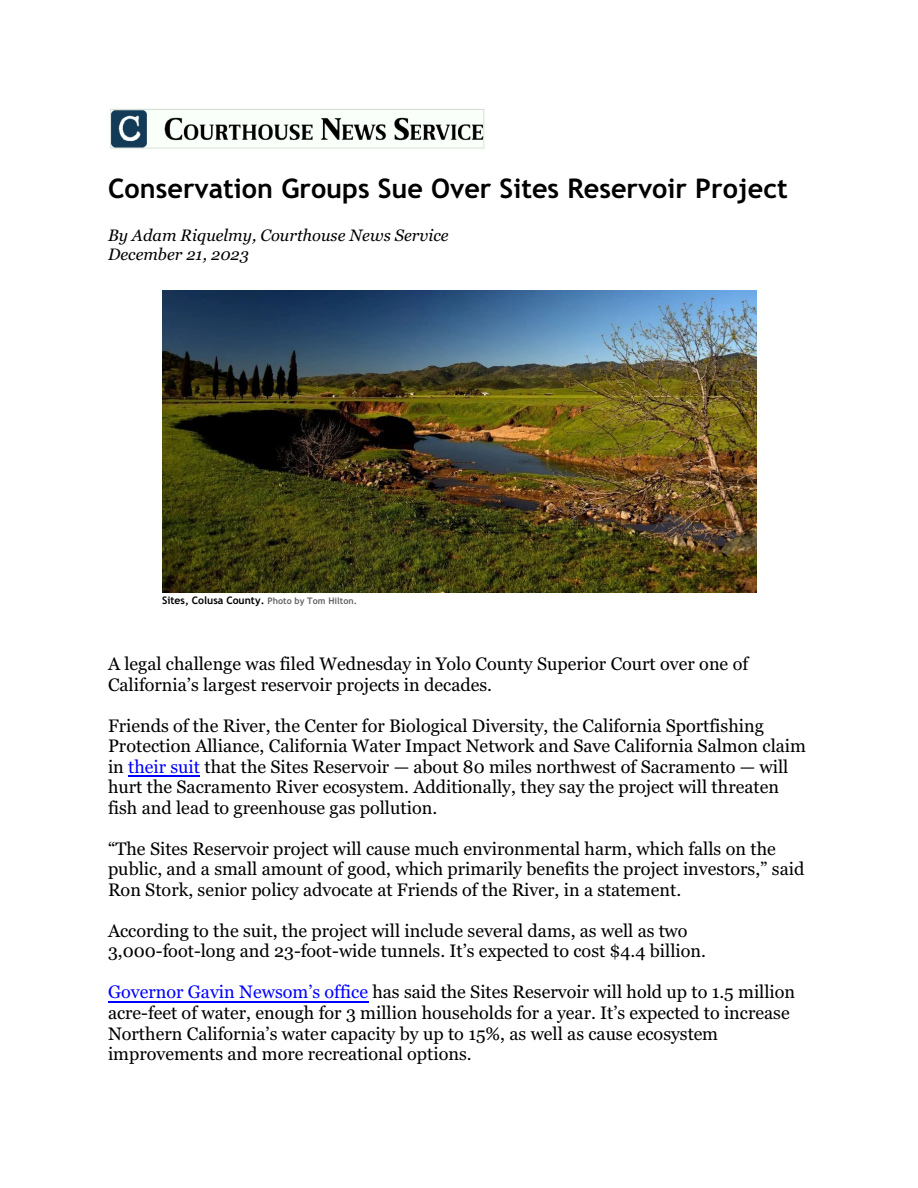
<style>
.page{position:relative;width:918px;height:1188px;background:#fff}
.page>*{position:absolute;margin:0;border:0;box-sizing:border-box;transform-origin:0 0}
.t1{font:700 27px "Trebuchet MS";color:#000}
.t2{font:18px/20.5px "Georgia";color:#000}
.t3{font:italic 16.5px "Georgia";color:#000}
.t4{font:700 10.5px "Trebuchet MS";color:#000}
.s1{font-size:9px;color:#636363}
.s2{color:#00f}
</style>
<div class="page">
<img style="left:110px;top:109px;width:375px;height:40px">
<img style="left:162px;top:291px;width:594px;height:301px">
<hr style="left:128px;top:775px;width:72px;height:2px;background:#00f">
<hr style="left:108px;top:1001px;width:260px;height:1px;background:#00f">
<p class="t1" style="left:108px;top:178px;width:681px">Conservation Groups Sue Over Sites Reservoir Project</p>
<p class="t3" style="left:108px;top:229px;width:342px">By Adam Riquelmy, Courthouse News Service</p>
<p class="t3" style="left:108px;top:248px;width:142px">December 21, 2023</p>
<p class="t4" style="left:162px;top:597px;width:197px">Sites, Colusa County. <span class="s1">Photo by Tom Hilton.</span></p>
<p class="t2" style="left:108px;top:655px;width:642px">A legal challenge was filed Wednesday in Yolo County Superior Court over one of<br>California’s largest reservoir projects in decades.</p>
<p class="t2" style="left:108px;top:717px;width:700px">Friends of the River, the Center for Biological Diversity, the California Sportfishing Protection Alliance, California Water Impact Network and Save California Salmon claim in <span class="s2">their suit</span> that the Sites Reservoir — about 80 miles northwest of Sacramento — will hurt the Sacramento River ecosystem. Additionally, they say the project will threaten fish and lead to greenhouse gas pollution.</p>
<p class="t2" style="left:108px;top:840px;width:698px">“The Sites Reservoir project will cause much environmental harm, which falls on the public, and a small amount of good, which primarily benefits the project investors,” said<br>Ron Stork, senior policy advocate at Friends of the River, in a statement.</p>
<p class="t2" style="left:108px;top:922px;width:600px">According to the suit, the project will include several dams, as well as two<br>3,000-foot-long and 23-foot-wide tunnels. It’s expected to cost $4.4 billion.</p>
<p class="t2" style="left:108px;top:983px;width:689px"><span class="s2">Governor Gavin Newsom’s office</span> has said the Sites Reservoir will hold up to 1.5 million acre-feet of water, enough for 3 million households for a year. It’s expected to increase Northern California’s water capacity by up to 15%, as well as cause ecosystem improvements and more recreational options.</p>
</div>
